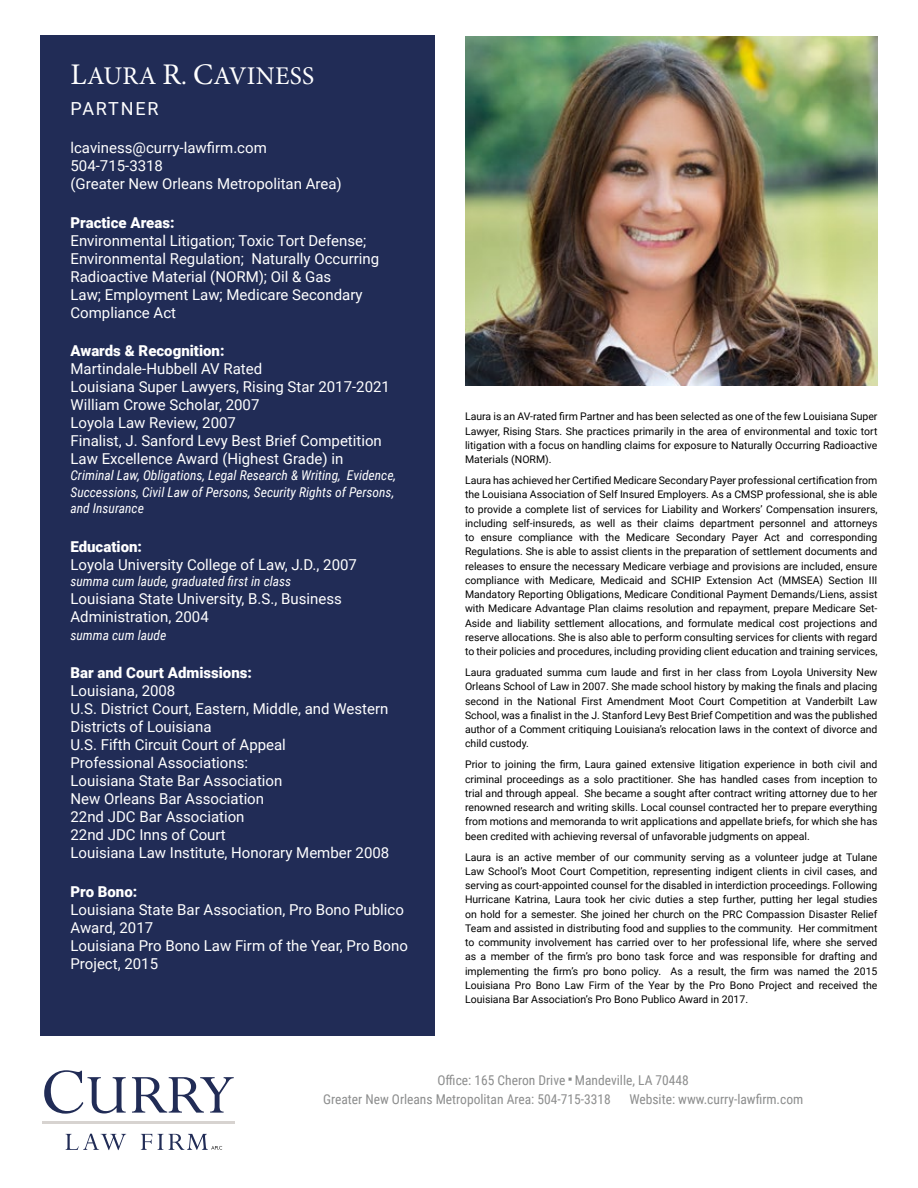
<style>
.page{position:relative;width:918px;height:1188px;background:#fff}
.page>*{position:absolute;margin:0;border:0;box-sizing:border-box;transform-origin:0 0}
.t1{font:25.5px "Minion Pro";letter-spacing:.01em;color:#fff}
.t2{font:18px "Roboto";letter-spacing:.1em;color:#fff}
.t3{font:15px/18px "Roboto";color:#fff}
.t4{font:900 15px "Roboto";color:#fff}
.t5{font:italic 13.5px/16.5px "Roboto Condensed";color:#fff}
.t6{font:13.5px/19.5px "Roboto Condensed";color:#8c8d8d}
.t7{font:10.5px/14.2px "Roboto";color:#000;text-align:justify}
.s1{font-size:30px}
</style>
<div class="page">
<div style="left:40px;top:35px;width:395px;height:1001px;background:#212c56"></div>
<img style="left:465px;top:36px;width:413px;height:349px">
<hr style="left:42px;top:1122px;width:193px;height:2px;background:#d7d3d0">
<svg style="left:44px;top:1070px;width:82px;height:44px"></svg>
<svg style="left:132px;top:1077px;width:102px;height:36px"></svg>
<svg style="left:66px;top:1134px;width:60px;height:16px"></svg>
<svg style="left:141px;top:1134px;width:22px;height:16px"></svg>
<svg style="left:169px;top:1134px;width:53px;height:16px"></svg>
<h1 class="t1" style="left:71px;top:58px;width:245px"><span class="s1">L</span>AURA <span class="s1">R</span>. <span class="s1">C</span>AVINESS</h1>
<h2 class="t2" style="left:70px;top:96px;width:89px">PARTNER</h2>
<h3 class="t3" style="left:70px;top:138px;width:273px">lcaviness@curry-lawfirm.com<br>504-715-3318<br>(Greater New Orleans Metropolitan Area)</h3>
<h3 class="t4" style="left:70px;top:212px;width:106px">Practice Areas:</h3>
<h3 class="t3" style="left:70px;top:231px;width:310px">Environmental Litigation; Toxic Tort Defense; Environmental Regulation; Naturally Occurring Radioactive Material (NORM); Oil &amp; Gas<br>Law; Employment Law; Medicare Secondary Compliance Act</h3>
<h3 class="t4" style="left:70px;top:340px;width:156px">Awards &amp; Recognition:</h3>
<h3 class="t3" style="left:70px;top:359px;width:321px">Martindale-Hubbell AV Rated<br>Louisiana Super Lawyers, Rising Star 2017-2021<br>William Crowe Scholar, 2007<br>Loyola Law Review, 2007<br>Finalist, J. Sanford Levy Best Brief Competition Law Excellence Award (Highest Grade) in</h3>
<p class="t5" style="left:71px;top:467px;width:327px">Criminal Law, Obligations, Legal Research &amp; Writing, Evidence,<br>Successions, Civil Law of Persons, Security Rights of Persons, and Insurance</p>
<h3 class="t4" style="left:70px;top:536px;width:73px">Education:</h3>
<h3 class="t3" style="left:70px;top:555px;width:288px">Loyola University College of Law, J.D., 2007</h3>
<p class="t5" style="left:70px;top:573px;width:222px">summa cum laude, graduated first in class</p>
<h3 class="t3" style="left:70px;top:589px;width:273px">Louisiana State University, B.S., Business<br>Administration, 2004</h3>
<p class="t5" style="left:70px;top:627px;width:97px">summa cum laude</p>
<h3 class="t4" style="left:70px;top:663px;width:183px">Bar and Court Admissions:</h3>
<p class="t3" style="left:70px;top:681px;width:320px">Louisiana, 2008<br>U.S. District Court, Eastern, Middle, and Western<br>Districts of Louisiana<br>U.S. Fifth Circuit Court of Appeal<br>Professional Associations:<br>Louisiana State Bar Association<br>New Orleans Bar Association<br>22nd JDC Bar Association<br>22nd JDC Inns of Court<br>Louisiana Law Institute, Honorary Member 2008</p>
<h3 class="t4" style="left:70px;top:881px;width:68px">Pro Bono:</h3>
<h3 class="t3" style="left:70px;top:900px;width:339px">Louisiana State Bar Association, Pro Bono Publico<br>Award, 2017<br>Louisiana Pro Bono Law Firm of the Year, Pro Bono<br>Project, 2015</h3>
<p class="t7" style="left:465px;top:409px;width:414px">Laura is an AV-rated firm Partner and has been selected as one of the few Louisiana Super Lawyer, Rising Stars. She practices primarily in the area of environmental and toxic tort litigation with a focus on handling claims for exposure to Naturally Occurring Radioactive Materials (NORM).</p>
<p class="t7" style="left:465px;top:473px;width:414px">Laura has achieved her Certified Medicare Secondary Payer professional certification from the Louisiana Association of Self Insured Employers. As a CMSP professional, she is able to provide a complete list of services for Liability and Workers’ Compensation insurers, including self-insureds, as well as their claims department personnel and attorneys to ensure compliance with the Medicare Secondary Payer Act and corresponding Regulations. She is able to assist clients in the preparation of settlement documents and releases to ensure the necessary Medicare verbiage and provisions are included, ensure compliance with Medicare, Medicaid and SCHIP Extension Act (MMSEA) Section III Mandatory Reporting Obligations, Medicare Conditional Payment Demands/Liens, assist with Medicare Advantage Plan claims resolution and repayment, prepare Medicare Set-Aside and liability settlement allocations, and formulate medical cost projections and reserve allocations. She is also able to perform consulting services for clients with regard to their policies and procedures, including providing client education and training services,</p>
<p class="t7" style="left:465px;top:665px;width:414px">Laura graduated summa cum laude and first in her class from Loyola University New Orleans School of Law in 2007. She made school history by making the finals and placing second in the National First Amendment Moot Court Competition at Vanderbilt Law School, was a finalist in the J. Stanford Levy Best Brief Competition and was the published author of a Comment critiquing Louisiana’s relocation laws in the context of divorce and child custody.</p>
<p class="t7" style="left:465px;top:757px;width:414px">Prior to joining the firm, Laura gained extensive litigation experience in both civil and criminal proceedings as a solo practitioner. She has handled cases from inception to trial and through appeal. She became a sought after contract writing attorney due to her renowned research and writing skills. Local counsel contracted her to prepare everything from motions and memoranda to writ applications and appellate briefs, for which she has been credited with achieving reversal of unfavorable judgments on appeal.</p>
<p class="t7" style="left:465px;top:849px;width:414px">Laura is an active member of our community serving as a volunteer judge at Tulane Law School’s Moot Court Competition, representing indigent clients in civil cases, and serving as court-appointed counsel for the disabled in interdiction proceedings. Following Hurricane Katrina, Laura took her civic duties a step further, putting her legal studies on hold for a semester. She joined her church on the PRC Compassion Disaster Relief Team and assisted in distributing food and supplies to the community. Her commitment to community involvement has carried over to her professional life, where she served as a member of the firm’s pro bono task force and was responsible for drafting and implementing the firm’s pro bono policy. As a result, the firm was named the 2015<br>Louisiana Pro Bono Law Firm of the Year by the Pro Bono Project and received the Louisiana Bar Association’s Pro Bono Publico Award in 2017.</p>
<p class="t6" style="left:323px;top:1070px;width:367px;text-indent:114px">Office: 165 Cheron Drive ▪ Mandeville, LA 70448<br>Greater New Orleans Metropolitan Area: 504-715-3318</p>
<p class="t6" style="left:629px;top:1089px;width:175px">Website: www.curry-lawfirm.com</p>
</div>
